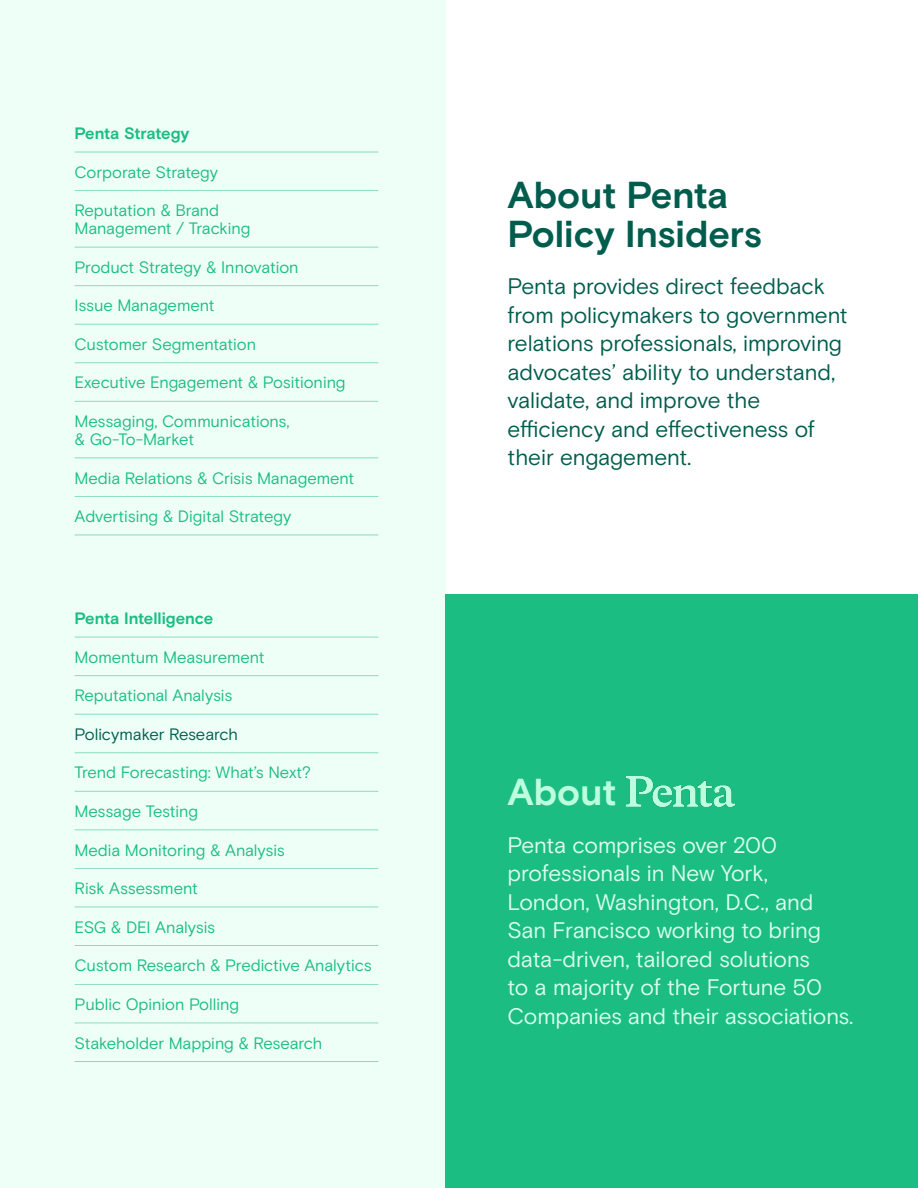
<style>
.page{position:relative;width:918px;height:1188px;background:#fff}
.page>*{position:absolute;margin:0;border:0;box-sizing:border-box;transform-origin:0 0}
.Headline{font:700 37.5px/38.4px "Basis Grotesque Pro";color:#005d4d}
.Headline-2{font:700 37.5px "Basis Grotesque Pro";color:#bcfedd}
.Body_Copy{font:22.5px/28.5px "Basis Grotesque Pro Off White";letter-spacing:-.005em;color:#005d4d}
.Body_Copy-2{font:22.5px/28.5px "Basis Grotesque Pro Off White";letter-spacing:-.005em;color:#dbffed}
.Body_Copy-3{font:16.5px/18px "Basis Grotesque Pro Off White";letter-spacing:-.005em;color:#1cbd83}
.Body_Copy-4{font:700 16.5px "Basis Grotesque Pro";letter-spacing:-.005em;color:#1cbd83}
.Body_Copy-5{font:16.5px "Basis Grotesque Pro Off White";letter-spacing:-.01em;color:#005d4d}
</style>
<div class="page">
<div style="left:0;top:0;width:446px;height:1188px;background:#edfff6"></div>
<div style="left:446px;top:594px;width:472px;height:594px;background:#1cbd83"></div>
<hr style="left:75px;top:152px;width:303px;height:1px;background:#1cbd83">
<hr style="left:75px;top:190px;width:303px;height:1px;background:#1cbd83">
<hr style="left:75px;top:401px;width:303px;height:1px;background:#1cbd83">
<hr style="left:75px;top:247px;width:303px;height:1px;background:#1cbd83">
<hr style="left:75px;top:458px;width:303px;height:1px;background:#1cbd83">
<hr style="left:75px;top:324px;width:303px;height:1px;background:#1cbd83">
<hr style="left:75px;top:535px;width:303px;height:1px;background:#1cbd83">
<hr style="left:75px;top:285px;width:303px;height:1px;background:#1cbd83">
<hr style="left:75px;top:496px;width:303px;height:1px;background:#1cbd83">
<hr style="left:75px;top:363px;width:303px;height:1px;background:#1cbd83">
<hr style="left:75px;top:637px;width:303px;height:1px;background:#1cbd83">
<hr style="left:75px;top:675px;width:303px;height:1px;background:#1cbd83">
<hr style="left:75px;top:868px;width:303px;height:1px;background:#1cbd83">
<hr style="left:75px;top:984px;width:303px;height:1px;background:#1cbd83">
<hr style="left:75px;top:714px;width:303px;height:1px;background:#1cbd83">
<hr style="left:75px;top:907px;width:303px;height:1px;background:#1cbd83">
<hr style="left:75px;top:1023px;width:303px;height:1px;background:#1cbd83">
<hr style="left:75px;top:791px;width:303px;height:1px;background:#1cbd83">
<hr style="left:75px;top:752px;width:303px;height:1px;background:#1cbd83">
<hr style="left:75px;top:945px;width:303px;height:1px;background:#1cbd83">
<hr style="left:75px;top:1061px;width:303px;height:1px;background:#1cbd83">
<hr style="left:75px;top:830px;width:303px;height:1px;background:#1cbd83">
<img style="left:627px;top:776px;width:108px;height:30px">
<p class="Body_Copy-4" style="left:75px;top:124px;width:117px">Penta Strategy</p>
<p class="Body_Copy-3" style="left:75px;top:163px;width:145px">Corporate Strategy</p>
<p class="Body_Copy-3" style="left:75px;top:202px;width:177px">Reputation &amp; Brand<br>Management / Tracking</p>
<p class="Body_Copy-3" style="left:75px;top:258px;width:226px">Product Strategy &amp; Innovation</p>
<p class="Body_Copy-3" style="left:75px;top:297px;width:141px">Issue Management</p>
<p class="Body_Copy-3" style="left:75px;top:335px;width:183px">Customer Segmentation</p>
<p class="Body_Copy-3" style="left:75px;top:374px;width:272px">Executive Engagement &amp; Positioning</p>
<p class="Body_Copy-3" style="left:75px;top:413px;width:216px">Messaging, Communications, &amp; Go-To-Market</p>
<p class="Body_Copy-3" style="left:75px;top:469px;width:281px">Media Relations &amp; Crisis Management</p>
<p class="Body_Copy-3" style="left:75px;top:508px;width:218px">Advertising &amp; Digital Strategy</p>
<p class="Body_Copy-4" style="left:75px;top:609px;width:140px">Penta Intelligence</p>
<p class="Body_Copy-3" style="left:75px;top:648px;width:191px">Momentum Measurement</p>
<p class="Body_Copy-3" style="left:75px;top:687px;width:159px">Reputational Analysis</p>
<p class="Body_Copy-5" style="left:75px;top:725px;width:165px">Policymaker Research</p>
<p class="Body_Copy-3" style="left:75px;top:764px;width:238px">Trend Forecasting: What’s Next?</p>
<p class="Body_Copy-3" style="left:75px;top:803px;width:125px">Message Testing</p>
<p class="Body_Copy-3" style="left:75px;top:841px;width:212px">Media Monitoring &amp; Analysis</p>
<p class="Body_Copy-3" style="left:75px;top:880px;width:125px">Risk Assessment</p>
<p class="Body_Copy-3" style="left:75px;top:918px;width:142px">ESG &amp; DEI Analysis</p>
<p class="Body_Copy-3" style="left:75px;top:957px;width:299px">Custom Research &amp; Predictive Analytics</p>
<p class="Body_Copy-3" style="left:75px;top:996px;width:166px">Public Opinion Polling</p>
<p class="Body_Copy-3" style="left:75px;top:1034px;width:249px">Stakeholder Mapping &amp; Research</p>
<p class="Headline" style="left:508px;top:178px;width:256px">About Penta<br>Policy Insiders</p>
<p class="Body_Copy" style="left:508px;top:272px;width:342px">Penta provides direct feedback from policymakers to government relations professionals, improving advocates’ ability to understand, validate, and improve the efficiency and effectiveness of their engagement.</p>
<p class="Headline-2" style="left:508px;top:770px;width:110px">About</p>
<p class="Body_Copy-2" style="left:508px;top:831px;width:347px">Penta comprises over 200 professionals in New York,<br>London, Washington, D.C., and<br>San Francisco working to bring data-driven, tailored solutions<br>to a majority of the Fortune 50<br>Companies and their associations.</p>
</div>
